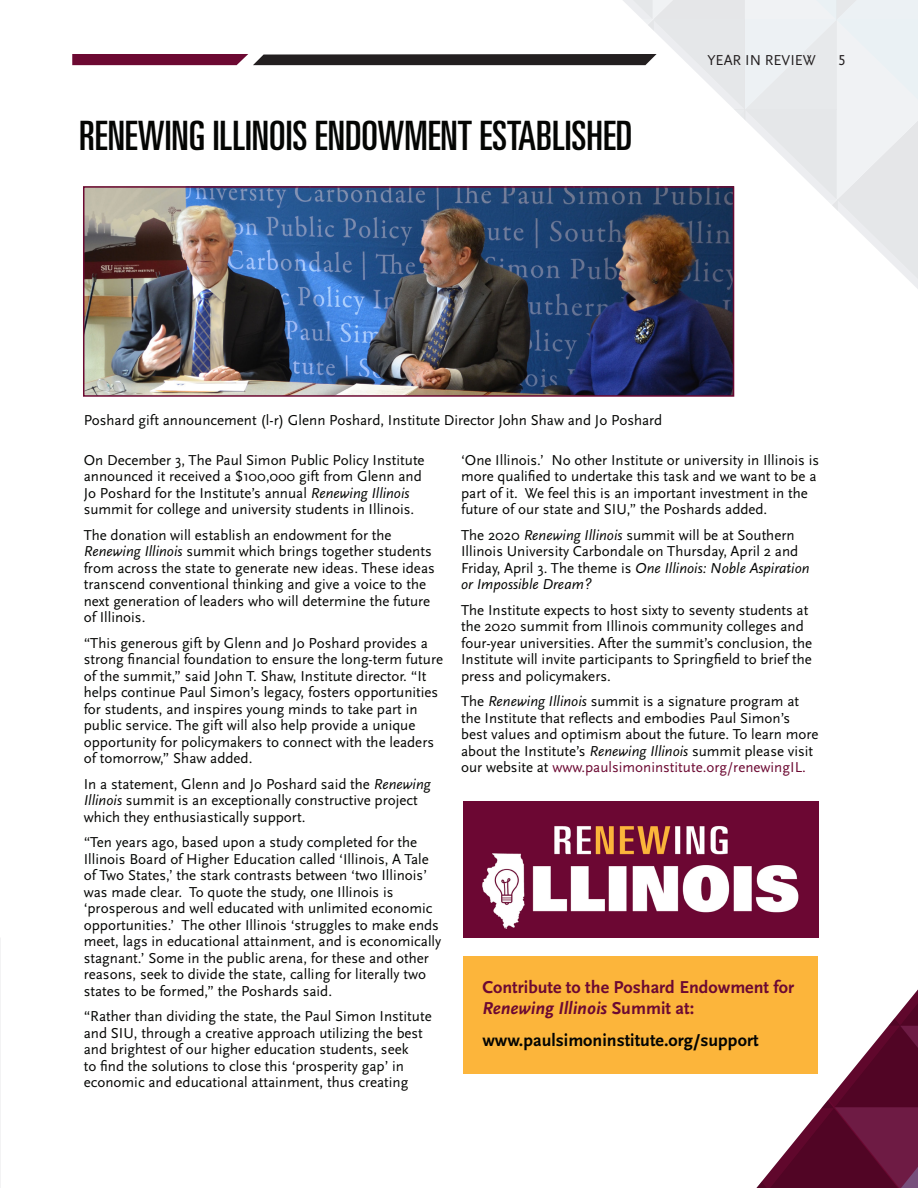
<style>
.page{position:relative;width:918px;height:1188px;background:#fff}
.page>*{position:absolute;margin:0;border:0;box-sizing:border-box;transform-origin:0 0}
.Headline_1{font:ultra-condensed 40.5px "Univers LT Pro";color:#040503}
.t1{font:700 18px/21px "Scala Sans OT";color:#6c0932}
.t2{font:700 18px "Scala Sans OT";color:#040503}
.Body_Text{font:15px/16.5px "Scala Sans OT";color:#040503}
.t3{font:15px "Scala Sans OT";color:#231f20}
.s1{font-style:italic}
.s2{color:#6c0932}
</style>
<div class="page">
<svg style="left:757px;top:989px;width:161px;height:199px"></svg>
<svg style="left:72px;top:0;width:846px;height:317px"></svg>
<img style="left:86px;top:189px;width:645px;height:205px">
<div style="left:83px;top:186px;width:651px;height:211px;border:2px solid #6c0932"></div>
<div style="left:463px;top:956px;width:355px;height:118px;background:#fcb53b"></div>
<img style="left:463px;top:801px;width:355px;height:137px">
<p class="Headline_1" style="left:79px;top:112px;width:555px">RENEWING ILLINOIS ENDOWMENT ESTABLISHED</p>
<p class="t3" style="left:707px;top:52px;width:110px">YEAR IN REVIEW</p>
<p class="t3" style="left:838px;top:52px;width:9px">5</p>
<p class="Body_Text" style="left:84px;top:412px;width:580px">Poshard gift announcement (l-r) Glenn Poshard, Institute Director John Shaw and Jo Poshard</p>
<p class="Body_Text" style="left:84px;top:452px;width:342px">On December 3, The Paul Simon Public Policy Institute announced it received a $100,000 gift from Glenn and Jo Poshard for the Institute’s annual <span class="s1">Renewing Illinois </span>summit for college and university students in Illinois.</p>
<p class="Body_Text" style="left:84px;top:527px;width:353px">The donation will establish an endowment for the <span class="s1">Renewing Illinois</span> summit which brings together students from across the state to generate new ideas. These ideas transcend conventional thinking and give a voice to the next generation of leaders who will determine the future of Illinois.</p>
<p class="Body_Text" style="left:84px;top:635px;width:361px">“This generous gift by Glenn and Jo Poshard provides a strong financial foundation to ensure the long-term future of the summit,” said John T. Shaw, Institute director. “It helps continue Paul Simon’s legacy, fosters opportunities for students, and inspires young minds to take part in public service. The gift will also help provide a unique opportunity for policymakers to connect with the leaders of tomorrow,” Shaw added.</p>
<p class="Body_Text" style="left:84px;top:776px;width:348px">In a statement, Glenn and Jo Poshard said the <span class="s1">Renewing<br>Illinois</span> summit is an exceptionally constructive project which they enthusiastically support.</p>
<p class="Body_Text" style="left:84px;top:834px;width:359px">“Ten years ago, based upon a study completed for the Illinois Board of Higher Education called ‘Illinois, A Tale of Two States,’ the stark contrasts between ‘two Illinois’ was made clear. To quote the study, one Illinois is ‘prosperous and well educated with unlimited economic opportunities.’ The other Illinois ‘struggles to make ends meet, lags in educational attainment, and is economically stagnant.’ Some in the public arena, for these and other reasons, seek to divide the state, calling for literally two states to be formed,” the Poshards said.</p>
<p class="Body_Text" style="left:84px;top:1008px;width:350px">“Rather than dividing the state, the Paul Simon Institute and SIU, through a creative approach utilizing the best and brightest of our higher education students, seek<br>to find the solutions to close this ‘prosperity gap’ in economic and educational attainment, thus creating</p>
<p class="Body_Text" style="left:461px;top:452px;width:360px">‘One Illinois.’ No other Institute or university in Illinois is more qualified to undertake this task and we want to be a part of it. We feel this is an important investment in the future of our state and SIU,” the Poshards added.</p>
<p class="Body_Text" style="left:461px;top:527px;width:350px">The 2020 <span class="s1">Renewing Illinois</span> summit will be at Southern Illinois University Carbondale on Thursday, April 2 and Friday, April 3. The theme is <span class="s1">One Illinois: Noble Aspiration or Impossible Dream?</span></p>
<p class="Body_Text" style="left:461px;top:602px;width:353px">The Institute expects to host sixty to seventy students at the 2020 summit from Illinois community colleges and four-year universities. After the summit’s conclusion, the Institute will invite participants to Springfield to brief the press and policymakers.</p>
<p class="Body_Text" style="left:461px;top:693px;width:359px">The <span class="s1">Renewing Illinois</span> summit is a signature program at the Institute that reflects and embodies Paul Simon’s best values and optimism about the future. To learn more about the Institute’s <span class="s1">Renewing Illinois</span> summit please visit our website at <span class="s2">www.paulsimoninstitute.org/renewingIL.</span></p>
<p class="t1" style="left:482px;top:977px;width:313px">Contribute to the Poshard Endowment for<br><span class="s1">Renewing Illinois</span> Summit at:</p>
<p class="t2" style="left:482px;top:1030px;width:278px">www.paulsimoninstitute.org/support</p>
</div>
